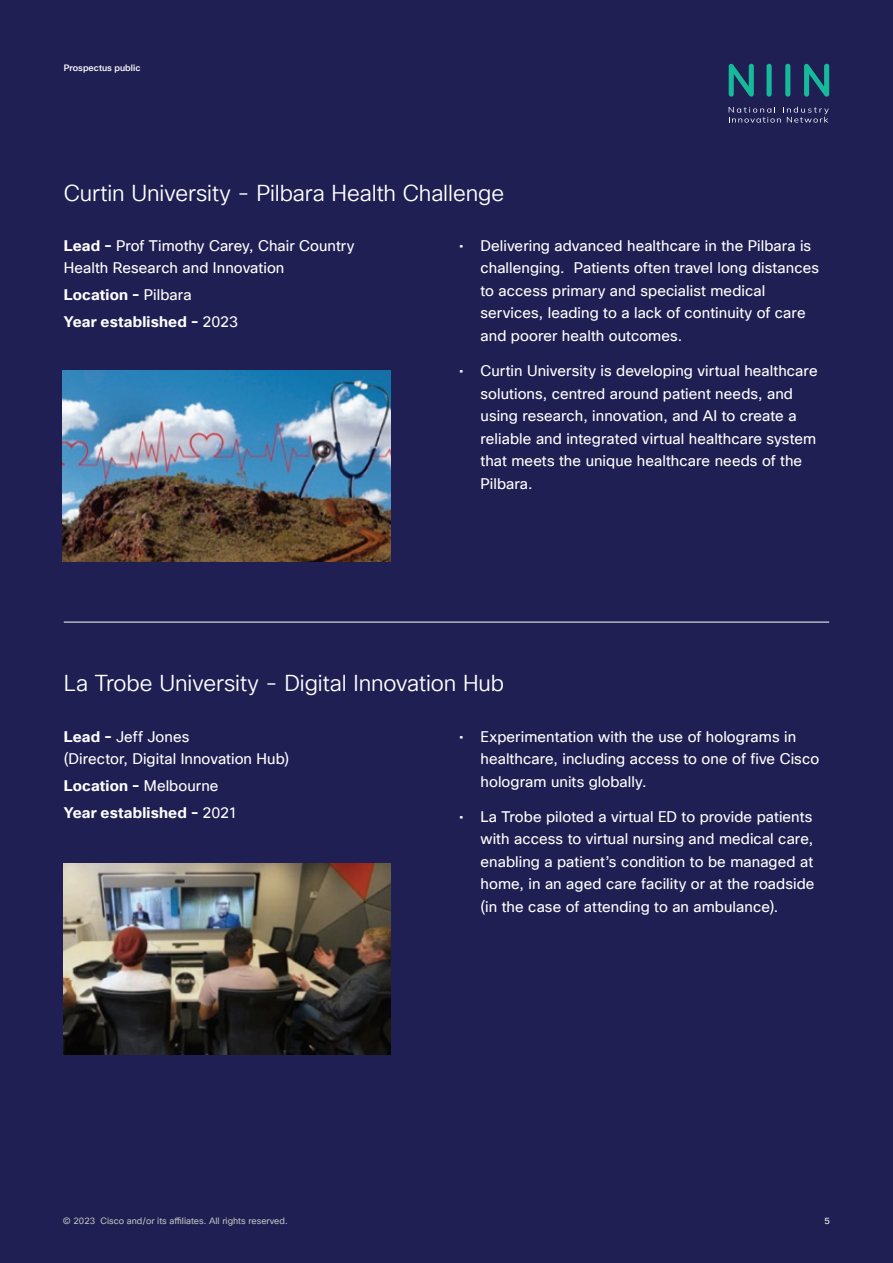
<style>
.page{position:relative;width:893px;height:1263px;background:#1f1f53}
.page>*{position:absolute;margin:0;border:0;box-sizing:border-box;transform-origin:0 0}
.t1{font:22.5px "Cisco Sans TT Light";letter-spacing:-.005em;color:#fff}
.t2{font:15px/22.5px "Cisco Sans TT";letter-spacing:.005em;color:#fff}
.t3{font:700 15px/26.7px "Cisco Sans TT";letter-spacing:.01em;color:#fff}
.t4{font:9px "Cisco Sans TT";color:#c0c0c0}
.t5{font:500 9px "Cisco Sans TT";color:#fff}
.t6{font:9px "Cisco Sans TT";color:#fff}
.s1{font-weight:700}
.s2{font-weight:400}
</style>
<div class="page">
<img style="left:63px;top:370px;width:327px;height:192px">
<img style="left:64px;top:863px;width:326px;height:192px">
<hr style="left:64px;top:622px;width:765px;height:1px;background:#fff">
<svg style="left:729px;top:64px;width:25px;height:33px"></svg>
<div style="left:766px;top:64px;width:6px;height:33px;background:#16b999;border-radius:3px"></div>
<div style="left:785px;top:64px;width:5px;height:33px;background:#16b999;border-radius:3px"></div>
<svg style="left:804px;top:64px;width:25px;height:33px"></svg>
<svg style="left:729px;top:107px;width:100px;height:16px"></svg>
<p class="t5" style="left:64px;top:62px;width:78px">Prospectus public</p>
<h1 class="t1" style="left:64px;top:178px;width:442px">Curtin University - Pilbara Health Challenge</h1>
<p class="t2" style="left:480px;top:235px;width:340px;text-indent:-21px">• Delivering advanced healthcare in the Pilbara is challenging. Patients often travel long distances to access primary and specialist medical services, leading to a lack of continuity of care and poorer health outcomes.</p>
<p class="t2" style="left:480px;top:360px;width:339px;text-indent:-21px">• Curtin University is developing virtual healthcare solutions, centred around patient needs, and using research, innovation, and AI to create a reliable and integrated virtual healthcare system that meets the unique healthcare needs of the Pilbara.</p>
<p class="t2" style="left:64px;top:235px;width:292px"><span class="s1">Lead -</span> Prof Timothy Carey, Chair Country<br>Health Research and Innovation</p>
<p class="t3" style="left:64px;top:282px;width:176px">Location - <span class="s2">Pilbara<br></span>Year established - <span class="s2">2023</span></p>
<h1 class="t1" style="left:64px;top:669px;width:442px">La Trobe University - Digital Innovation Hub</h1>
<p class="t2" style="left:480px;top:725px;width:340px;text-indent:-21px">• Experimentation with the use of holograms in healthcare, including access to one of five Cisco hologram units globally.</p>
<p class="t2" style="left:480px;top:806px;width:336px;text-indent:-21px">• La Trobe piloted a virtual ED to provide patients with access to virtual nursing and medical care, enabling a patient’s condition to be managed at home, in an aged care facility or at the roadside (in the case of attending to an ambulance).</p>
<p class="t2" style="left:64px;top:725px;width:227px"><span class="s1">Lead -</span> Jeff Jones<br>(Director, Digital Innovation Hub)</p>
<p class="t3" style="left:64px;top:772px;width:175px">Location - <span class="s2">Melbourne<br></span>Year established - <span class="s2">2021</span></p>
<p class="t4" style="left:63px;top:1215px;width:226px">© 2023 Cisco and/or its affiliates. All rights reserved.</p>
<p class="t6" style="left:825px;top:1215px;width:7px">5</p>
</div>
